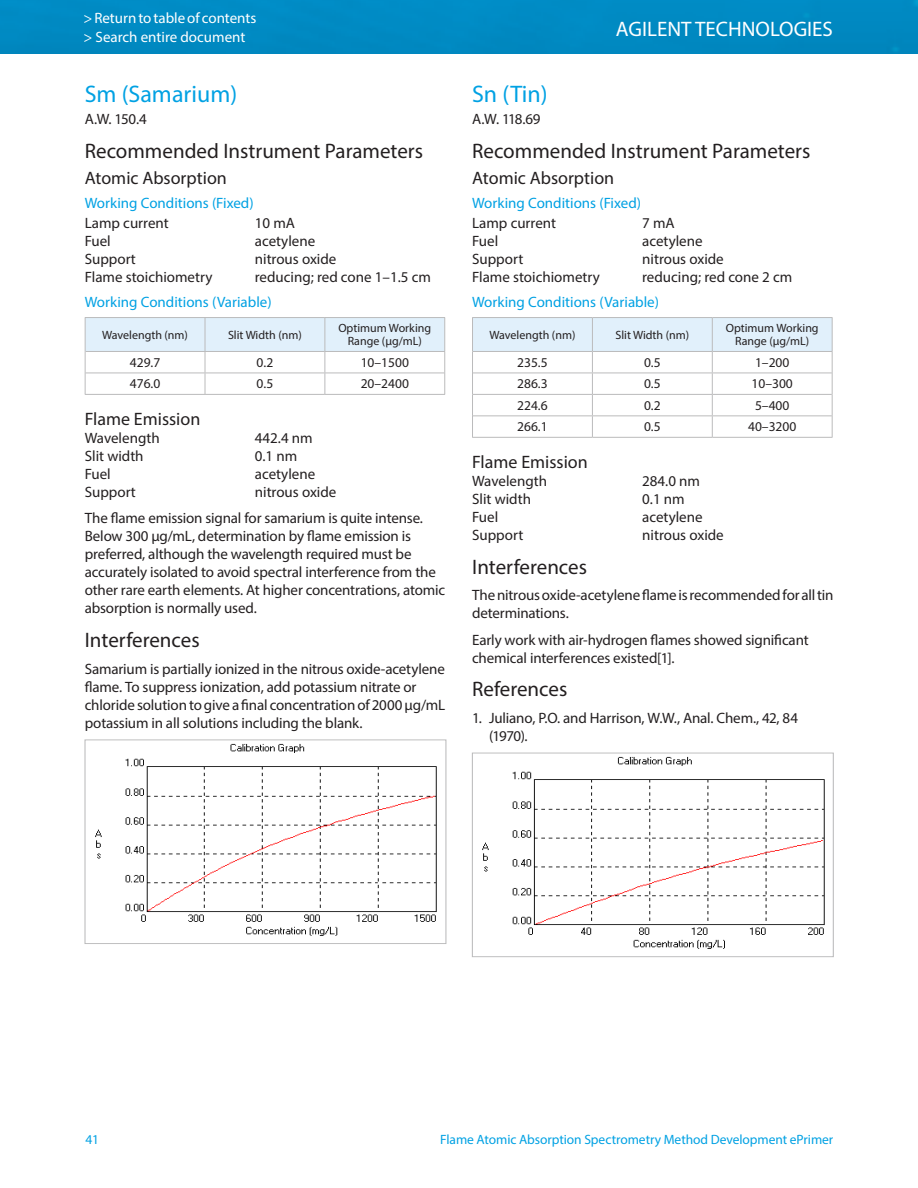
<style>
.page{position:relative;width:918px;height:1188px;background:#fff}
.page>*{position:absolute;margin:0;border:0;box-sizing:border-box;transform-origin:0 0}
.Heading_1{font:24px "Myriad Pro";color:#00a1e3}
.Heading_2{font:21px "Myriad Pro";color:#231f20}
.t1{font:21px "Myriad Pro";color:#fff}
.Heading_3{font:18px "Myriad Pro";color:#231f20}
.Body_copy{font:15px/18px "Myriad Pro";letter-spacing:-.01em;color:#231f20}
.Body_Copy_Tabs{font:15px "Myriad Pro";color:#231f20}
.Heading_4{font:15px "Myriad Pro";color:#00a1e3}
.t2{font:15px "Myriad Pro";color:#fff}
.Element_Copy{font:15px "Myriad Pro";letter-spacing:-.06em;color:#231f20}
.Table_row_text{font:13.5px "Myriad Pro";color:#231f20}
.t3{font:13.5px "Myriad Pro";letter-spacing:-.005em;color:#00a1e3}
.Table_header_row{font:12px/13.5px "Myriad Pro";color:#231f20;text-align:center}
</style>
<div class="page">
<div style="left:0;top:0;width:918px;height:54px;background:#008ac2"></div>
<svg style="left:85px;top:318px;width:360px;height:76px"></svg>
<hr style="left:85px;top:317px;width:120px;height:1px;background:#bbbbbc">
<hr style="left:85px;top:318px;width:1px;height:33px;background:#bbbbbc">
<hr style="left:205px;top:317px;width:120px;height:1px;background:#bbbbbc">
<hr style="left:325px;top:317px;width:120px;height:1px;background:#bbbbbc">
<hr style="left:205px;top:318px;width:1px;height:33px;background:#bbbbbc">
<hr style="left:325px;top:318px;width:1px;height:33px;background:#bbbbbc">
<hr style="left:444px;top:318px;width:1px;height:33px;background:#bbbbbc">
<hr style="left:86px;top:351px;width:119px;height:1px;background:#bbbbbc">
<hr style="left:205px;top:351px;width:120px;height:1px;background:#bbbbbc">
<hr style="left:325px;top:351px;width:120px;height:1px;background:#bbbbbc">
<hr style="left:86px;top:373px;width:119px;height:1px;background:#bbbbbc">
<hr style="left:205px;top:373px;width:120px;height:1px;background:#bbbbbc">
<hr style="left:325px;top:373px;width:119px;height:1px;background:#bbbbbc">
<hr style="left:85px;top:394px;width:120px;height:1px;background:#bbbbbc">
<hr style="left:205px;top:394px;width:120px;height:1px;background:#bbbbbc">
<hr style="left:325px;top:394px;width:120px;height:1px;background:#bbbbbc">
<img style="left:95px;top:743px;width:342px;height:193px">
<div style="left:85px;top:740px;width:361px;height:204px;border:1px solid #bbbbbc"></div>
<svg style="left:472px;top:318px;width:361px;height:119px"></svg>
<hr style="left:472px;top:317px;width:120px;height:1px;background:#bbbbbc">
<hr style="left:472px;top:318px;width:1px;height:33px;background:#bbbbbc">
<hr style="left:592px;top:317px;width:120px;height:1px;background:#bbbbbc">
<hr style="left:712px;top:317px;width:121px;height:1px;background:#bbbbbc">
<hr style="left:592px;top:318px;width:1px;height:33px;background:#bbbbbc">
<hr style="left:712px;top:318px;width:1px;height:33px;background:#bbbbbc">
<hr style="left:832px;top:318px;width:1px;height:33px;background:#bbbbbc">
<hr style="left:473px;top:351px;width:119px;height:1px;background:#bbbbbc">
<hr style="left:592px;top:351px;width:120px;height:1px;background:#bbbbbc">
<hr style="left:712px;top:351px;width:121px;height:1px;background:#bbbbbc">
<hr style="left:473px;top:373px;width:119px;height:1px;background:#bbbbbc">
<hr style="left:592px;top:373px;width:120px;height:1px;background:#bbbbbc">
<hr style="left:712px;top:373px;width:120px;height:1px;background:#bbbbbc">
<hr style="left:473px;top:394px;width:119px;height:1px;background:#bbbbbc">
<hr style="left:592px;top:394px;width:120px;height:1px;background:#bbbbbc">
<hr style="left:712px;top:394px;width:120px;height:1px;background:#bbbbbc">
<hr style="left:473px;top:415px;width:119px;height:1px;background:#bbbbbc">
<hr style="left:592px;top:415px;width:120px;height:1px;background:#bbbbbc">
<hr style="left:712px;top:415px;width:120px;height:1px;background:#bbbbbc">
<hr style="left:472px;top:437px;width:120px;height:1px;background:#bbbbbc">
<hr style="left:592px;top:437px;width:120px;height:1px;background:#bbbbbc">
<hr style="left:712px;top:437px;width:121px;height:1px;background:#bbbbbc">
<img style="left:482px;top:756px;width:343px;height:193px">
<div style="left:472px;top:753px;width:362px;height:204px;border:1px solid #bbbbbc"></div>
<p class="t2" style="left:83px;top:8px;width:175px">&gt; Return to table of contents</p>
<p class="t2" style="left:83px;top:28px;width:163px">&gt; Search entire document</p>
<p class="Heading_1" style="left:85px;top:79px;width:154px">Sm (Samarium)</p>
<p class="Element_Copy" style="left:85px;top:110px;width:63px">A.W. 150.4</p>
<p class="Heading_2" style="left:85px;top:138px;width:340px">Recommended Instrument Parameters</p>
<p class="Heading_3" style="left:85px;top:167px;width:144px">Atomic Absorption</p>
<p class="Heading_4" style="left:85px;top:194px;width:170px">Working Conditions (Fixed)</p>
<p class="Body_Copy_Tabs" style="left:85px;top:214px;width:85px">Lamp current</p>
<p class="Body_Copy_Tabs" style="left:255px;top:214px;width:42px">10 mA</p>
<p class="Body_Copy_Tabs" style="left:85px;top:232px;width:28px">Fuel</p>
<p class="Body_Copy_Tabs" style="left:255px;top:232px;width:62px">acetylene</p>
<p class="Body_Copy_Tabs" style="left:85px;top:250px;width:53px">Support</p>
<p class="Body_Copy_Tabs" style="left:255px;top:250px;width:83px">nitrous oxide</p>
<p class="Body_Copy_Tabs" style="left:85px;top:268px;width:129px">Flame stoichiometry</p>
<p class="Body_Copy_Tabs" style="left:255px;top:268px;width:178px">reducing; red cone 1–1.5 cm</p>
<p class="Heading_4" style="left:85px;top:292px;width:188px">Working Conditions (Variable)</p>
<p class="Table_header_row" style="left:102px;top:328px;width:87px">Wavelength (nm)</p>
<p class="Table_header_row" style="left:228px;top:328px;width:75px">Slit Width (nm)</p>
<p class="Table_header_row" style="left:338px;top:321px;width:94px">Optimum Working<br>Range (µg/mL)</p>
<p class="Table_row_text" style="left:130px;top:354px;width:32px">429.7</p>
<p class="Table_row_text" style="left:257px;top:354px;width:18px">0.2</p>
<p class="Table_row_text" style="left:361px;top:354px;width:50px">10–1500</p>
<p class="Table_row_text" style="left:130px;top:376px;width:32px">476.0</p>
<p class="Table_row_text" style="left:257px;top:376px;width:18px">0.5</p>
<p class="Table_row_text" style="left:361px;top:376px;width:50px">20–2400</p>
<p class="Heading_3" style="left:85px;top:408px;width:117px">Flame Emission</p>
<p class="Body_Copy_Tabs" style="left:85px;top:429px;width:76px">Wavelength</p>
<p class="Body_Copy_Tabs" style="left:255px;top:429px;width:59px">442.4 nm</p>
<p class="Body_Copy_Tabs" style="left:85px;top:447px;width:60px">Slit width</p>
<p class="Body_Copy_Tabs" style="left:255px;top:447px;width:44px">0.1 nm</p>
<p class="Body_Copy_Tabs" style="left:85px;top:465px;width:28px">Fuel</p>
<p class="Body_Copy_Tabs" style="left:255px;top:465px;width:62px">acetylene</p>
<p class="Body_Copy_Tabs" style="left:85px;top:483px;width:53px">Support</p>
<p class="Body_Copy_Tabs" style="left:255px;top:483px;width:83px">nitrous oxide</p>
<p class="Body_copy" style="left:85px;top:509px;width:362px">The flame emission signal for samarium is quite intense.<br>Below 300 µg/mL, determination by flame emission is preferred, although the wavelength required must be accurately isolated to avoid spectral interference from the other rare earth elements. At higher concentrations, atomic absorption is normally used.</p>
<p class="Heading_2" style="left:85px;top:627px;width:116px">Interferences</p>
<p class="Body_copy" style="left:85px;top:659px;width:362px">Samarium is partially ionized in the nitrous oxide-acetylene flame. To suppress ionization, add potassium nitrate or chloride solution to give a final concentration of 2000 µg/mL potassium in all solutions including the blank.</p>
<h2 class="t1" style="left:616px;top:16px;width:218px">AGILENT TECHNOLOGIES</h2>
<p class="Heading_1" style="left:472px;top:79px;width:77px">Sn (Tin)</p>
<p class="Element_Copy" style="left:472px;top:110px;width:70px">A.W. 118.69</p>
<p class="Heading_2" style="left:472px;top:138px;width:340px">Recommended Instrument Parameters</p>
<p class="Heading_3" style="left:472px;top:167px;width:144px">Atomic Absorption</p>
<p class="Heading_4" style="left:472px;top:194px;width:170px">Working Conditions (Fixed)</p>
<p class="Body_Copy_Tabs" style="left:472px;top:214px;width:85px">Lamp current</p>
<p class="Body_Copy_Tabs" style="left:642px;top:214px;width:34px">7 mA</p>
<p class="Body_Copy_Tabs" style="left:472px;top:232px;width:28px">Fuel</p>
<p class="Body_Copy_Tabs" style="left:642px;top:232px;width:62px">acetylene</p>
<p class="Body_Copy_Tabs" style="left:472px;top:250px;width:53px">Support</p>
<p class="Body_Copy_Tabs" style="left:642px;top:250px;width:83px">nitrous oxide</p>
<p class="Body_Copy_Tabs" style="left:472px;top:268px;width:129px">Flame stoichiometry</p>
<p class="Body_Copy_Tabs" style="left:642px;top:268px;width:152px">reducing; red cone 2 cm</p>
<p class="Heading_4" style="left:472px;top:292px;width:188px">Working Conditions (Variable)</p>
<p class="Table_header_row" style="left:489px;top:328px;width:87px">Wavelength (nm)</p>
<p class="Table_header_row" style="left:615px;top:328px;width:75px">Slit Width (nm)</p>
<p class="Table_header_row" style="left:726px;top:321px;width:94px">Optimum Working<br>Range (µg/mL)</p>
<p class="Table_row_text" style="left:517px;top:354px;width:32px">235.5</p>
<p class="Table_row_text" style="left:644px;top:354px;width:18px">0.5</p>
<p class="Table_row_text" style="left:755px;top:354px;width:36px">1–200</p>
<p class="Table_row_text" style="left:517px;top:376px;width:32px">286.3</p>
<p class="Table_row_text" style="left:644px;top:376px;width:18px">0.5</p>
<p class="Table_row_text" style="left:752px;top:376px;width:43px">10–300</p>
<p class="Table_row_text" style="left:517px;top:397px;width:32px">224.6</p>
<p class="Table_row_text" style="left:644px;top:397px;width:18px">0.2</p>
<p class="Table_row_text" style="left:755px;top:397px;width:36px">5–400</p>
<p class="Table_row_text" style="left:517px;top:418px;width:32px">266.1</p>
<p class="Table_row_text" style="left:644px;top:418px;width:18px">0.5</p>
<p class="Table_row_text" style="left:748px;top:418px;width:50px">40–3200</p>
<p class="Heading_3" style="left:472px;top:451px;width:117px">Flame Emission</p>
<p class="Body_Copy_Tabs" style="left:472px;top:472px;width:76px">Wavelength</p>
<p class="Body_Copy_Tabs" style="left:642px;top:472px;width:59px">284.0 nm</p>
<p class="Body_Copy_Tabs" style="left:472px;top:490px;width:60px">Slit width</p>
<p class="Body_Copy_Tabs" style="left:642px;top:490px;width:44px">0.1 nm</p>
<p class="Body_Copy_Tabs" style="left:472px;top:508px;width:28px">Fuel</p>
<p class="Body_Copy_Tabs" style="left:642px;top:508px;width:62px">acetylene</p>
<p class="Body_Copy_Tabs" style="left:472px;top:526px;width:53px">Support</p>
<p class="Body_Copy_Tabs" style="left:642px;top:526px;width:83px">nitrous oxide</p>
<p class="Heading_2" style="left:472px;top:554px;width:116px">Interferences</p>
<p class="Body_copy" style="left:472px;top:586px;width:363px">The nitrous oxide-acetylene flame is recommended for all tin determinations.</p>
<p class="Body_copy" style="left:472px;top:630px;width:338px">Early work with air-hydrogen flames showed significant chemical interferences existed[1].</p>
<p class="Heading_2" style="left:472px;top:676px;width:97px">References</p>
<p class="Body_copy" style="left:489px;top:708px;width:311px;text-indent:-17px">1. Juliano, P.O. and Harrison, W.W., Anal. Chem., 42, 84 (1970).</p>
<p class="t3" style="left:85px;top:1131px;width:15px">41</p>
<p class="t3" style="left:440px;top:1131px;width:395px">Flame Atomic Absorption Spectrometry Method Development ePrimer</p>
</div>
